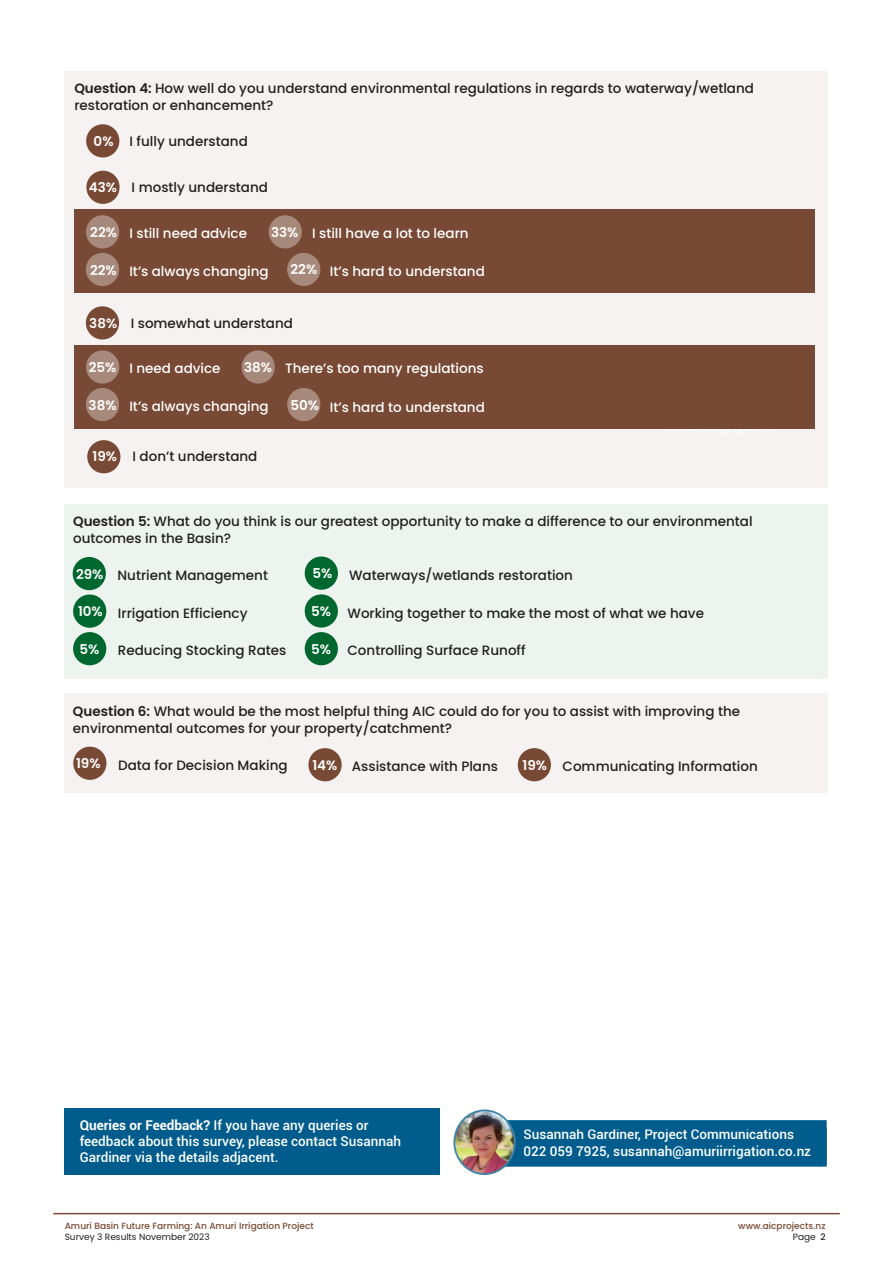
<style>
.page{position:relative;width:893px;height:1263px;background:#fff}
.page>*{position:absolute;margin:0;border:0;box-sizing:border-box;transform-origin:0 0}
.t1{font:500 13.5px/16.2px "Poppins";color:#231f20}
.t2{font:500 13.5px/16.2px "Roboto";color:#fff}
.t3{font:500 13.5px "Poppins";color:#fff}
.t4{font:600 13.5px "Poppins";color:#fff}
.t5{font:500 9px "Poppins";color:#784934}
.t6{font:9px "Poppins";color:#231f20}
.s1{font-weight:600}
.s2{font-weight:700}
.s3{font-weight:500}
</style>
<div class="page">
<div style="left:64px;top:71px;width:763px;height:417px;background:#f6f2f1"></div>
<hr style="left:53px;top:1213px;width:787px;height:1px;background:#784934">
<div style="left:86px;top:171px;width:34px;height:33px;background:#784934;border-radius:50%"></div>
<div style="left:86px;top:124px;width:33px;height:33px;background:#784934;border-radius:50%"></div>
<div style="left:86px;top:306px;width:33px;height:33px;background:#784934;border-radius:50%"></div>
<div style="left:87px;top:440px;width:33px;height:33px;background:#784934;border-radius:50%"></div>
<div style="left:74px;top:210px;width:741px;height:83px;background:#784934"></div>
<div style="left:86px;top:253px;width:33px;height:33px;background:#a7897b;border-radius:50%"></div>
<div style="left:269px;top:215px;width:33px;height:33px;background:#a7897b;border-radius:50%"></div>
<div style="left:287px;top:253px;width:33px;height:33px;background:#a7897b;border-radius:50%"></div>
<div style="left:86px;top:215px;width:33px;height:33px;background:#a7897b;border-radius:50%"></div>
<div style="left:74px;top:345px;width:741px;height:83px;background:#784934"></div>
<div style="left:86px;top:388px;width:33px;height:33px;background:#a7897b;border-radius:50%"></div>
<div style="left:242px;top:350px;width:33px;height:34px;background:#a7897b;border-radius:50%"></div>
<div style="left:287px;top:388px;width:33px;height:33px;background:#a7897b;border-radius:50%"></div>
<div style="left:86px;top:350px;width:33px;height:34px;background:#a7897b;border-radius:50%"></div>
<div style="left:64px;top:503px;width:764px;height:175px;background:#edf4f0"></div>
<div style="left:73px;top:557px;width:33px;height:33px;background:#00672e;border-radius:50%"></div>
<div style="left:73px;top:594px;width:33px;height:34px;background:#00672e;border-radius:50%"></div>
<div style="left:73px;top:632px;width:33px;height:33px;background:#00672e;border-radius:50%"></div>
<div style="left:305px;top:632px;width:33px;height:33px;background:#00672e;border-radius:50%"></div>
<div style="left:305px;top:556px;width:33px;height:34px;background:#00672e;border-radius:50%"></div>
<div style="left:305px;top:594px;width:33px;height:34px;background:#00672e;border-radius:50%"></div>
<div style="left:64px;top:693px;width:763px;height:100px;background:#f6f2f1"></div>
<div style="left:308px;top:748px;width:34px;height:33px;background:#784934;border-radius:50%"></div>
<div style="left:518px;top:748px;width:33px;height:33px;background:#784934;border-radius:50%"></div>
<div style="left:73px;top:747px;width:33px;height:33px;background:#784934;border-radius:50%"></div>
<div style="left:65px;top:1108px;width:375px;height:67px;background:#005c8c"></div>
<div style="left:493px;top:1120px;width:334px;height:47px;background:#005c8c;border:2px solid #005c8c"></div>
<img style="left:456px;top:1112px;width:59px;height:62px">
<div style="left:453px;top:1109px;width:63px;height:66px;border:2px solid #4085a9;border-radius:50%"></div>
<p class="t1" style="left:74px;top:81px;width:681px"><span class="s1">Question 4:</span> How well do you understand environmental regulations in regards to waterway/wetland restoration or enhancement?</p>
<p class="t4" style="left:94px;top:134px;width:21px">0%</p>
<p class="t1" style="left:130px;top:133px;width:120px">I fully understand</p>
<p class="t4" style="left:89px;top:180px;width:30px">43%</p>
<p class="t1" style="left:132px;top:179px;width:138px">I mostly understand</p>
<p class="t4" style="left:271px;top:224px;width:29px">33%</p>
<p class="t3" style="left:312px;top:226px;width:158px">I still have a lot to learn</p>
<p class="t4" style="left:291px;top:262px;width:28px">22%</p>
<p class="t3" style="left:330px;top:263px;width:156px">It’s hard to understand</p>
<p class="t4" style="left:90px;top:224px;width:28px">22%</p>
<p class="t3" style="left:129px;top:226px;width:119px">I still need advice</p>
<p class="t4" style="left:90px;top:262px;width:28px">22%</p>
<p class="t3" style="left:129px;top:263px;width:141px">It’s always changing</p>
<p class="t4" style="left:89px;top:315px;width:29px">38%</p>
<p class="t1" style="left:131px;top:315px;width:164px">I somewhat understand</p>
<p class="t4" style="left:244px;top:359px;width:29px">38%</p>
<p class="t3" style="left:285px;top:361px;width:200px">There’s too many regulations</p>
<p class="t4" style="left:291px;top:397px;width:30px">50%</p>
<p class="t3" style="left:330px;top:400px;width:156px">It’s hard to understand</p>
<p class="t4" style="left:89px;top:359px;width:29px">25%</p>
<p class="t3" style="left:129px;top:361px;width:93px">I need advice</p>
<p class="t4" style="left:89px;top:397px;width:29px">38%</p>
<p class="t3" style="left:129px;top:398px;width:141px">It’s always changing</p>
<p class="t4" style="left:92px;top:449px;width:26px">19%</p>
<p class="t1" style="left:133px;top:448px;width:126px">I don’t understand</p>
<p class="t1" style="left:73px;top:514px;width:681px"><span class="s1">Question 5:</span> What do you think is our greatest opportunity to make a difference to our environmental outcomes in the Basin?</p>
<p class="t4" style="left:76px;top:566px;width:29px">29%</p>
<p class="t1" style="left:118px;top:567px;width:152px">Nutrient Management</p>
<p class="t4" style="left:78px;top:604px;width:26px">10%</p>
<p class="t1" style="left:118px;top:605px;width:131px">Irrigation Efficiency</p>
<p class="t4" style="left:80px;top:641px;width:21px">5%</p>
<p class="t1" style="left:118px;top:643px;width:170px">Reducing Stocking Rates</p>
<p class="t4" style="left:311px;top:641px;width:21px">5%</p>
<p class="t1" style="left:348px;top:643px;width:180px">Controlling Surface Runoff</p>
<p class="t4" style="left:313px;top:566px;width:21px">5%</p>
<p class="t1" style="left:349px;top:567px;width:225px">Waterways/wetlands restoration</p>
<p class="t4" style="left:311px;top:603px;width:21px">5%</p>
<p class="t1" style="left:348px;top:605px;width:358px">Working together to make the most of what we have</p>
<p class="t1" style="left:73px;top:704px;width:669px"><span class="s1">Question 6:</span> What would be the most helpful thing AIC could do for you to assist with improving the environmental outcomes for your property/catchment?</p>
<p class="t4" style="left:76px;top:756px;width:26px">19%</p>
<p class="t1" style="left:118px;top:757px;width:171px">Data for Decision Making</p>
<p class="t4" style="left:312px;top:757px;width:27px">14%</p>
<p class="t1" style="left:352px;top:758px;width:148px">Assistance with Plans</p>
<p class="t4" style="left:523px;top:757px;width:26px">19%</p>
<p class="t1" style="left:563px;top:758px;width:197px">Communicating Information</p>
<p class="t2" style="left:80px;top:1116px;width:323px"><span class="s2">Queries or Feedback?</span> If you have any queries or feedback about this survey, please contact Susannah<br>Gardiner via the details adjacent.</p>
<p class="t2" style="left:523px;top:1126px;width:289px">Susannah Gardiner, Project Communications<br>022 059 7925, susannah@amuriirrigation.co.nz</p>
<p class="t5" style="left:738px;top:1220px;width:89px">www.aicprojects.nz</p>
<p class="t5" style="left:65px;top:1221px;width:251px">Amuri Basin Future Farming: An Amuri Irrigation Project</p>
<p class="t6" style="left:65px;top:1232px;width:147px">Survey 3 Results November 2023</p>
<p class="t6" style="left:793px;top:1231px;width:34px">Page <span class="s3">2</span></p>
</div>
